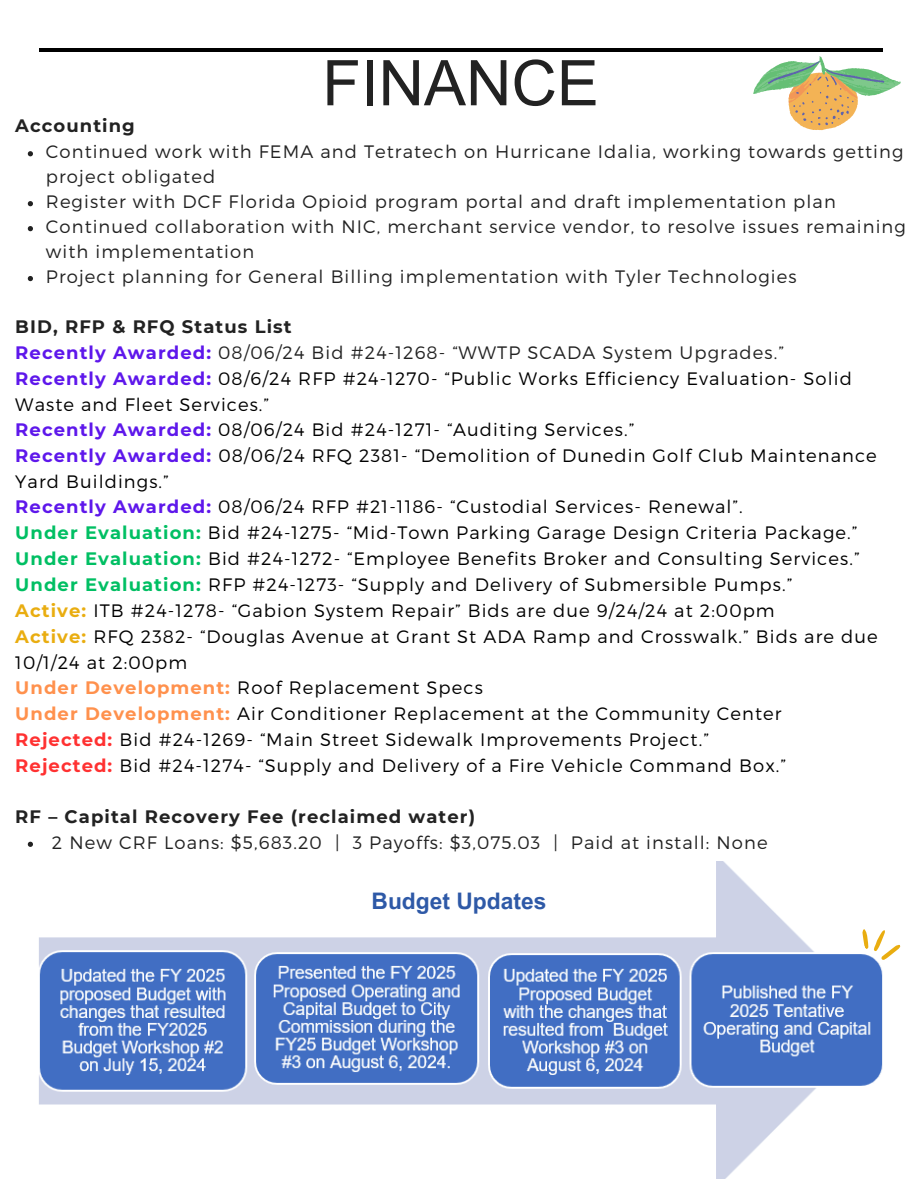
<style>
.page{position:relative;width:918px;height:1188px;background:#fff}
.page>*{position:absolute;margin:0;border:0;box-sizing:border-box;transform-origin:0 0}
.t1{font:63px "Arial MT Pro";color:#222}
.t2{font:700 22.8px "Arial MT Pro";color:#2e59a7}
.t3{font:300 18px/26px "Montserrat";letter-spacing:.06em;color:#000}
.t4{font:300 18px/24.9px "Montserrat";letter-spacing:.06em;color:#222}
.t5{font:700 18px "Montserrat";letter-spacing:.06em;color:#222}
.s1{font-weight:700;color:#5e17eb}
.s2{font-weight:700;color:#00bf63}
.s3{font-weight:700;color:#e9ad10}
.s4{font-weight:700;color:#ff914d}
.s5{font-weight:700;color:#ff3131}
</style>
<div class="page">
<hr style="left:39px;top:48px;width:843px;height:3px;background:#000">
<img style="left:39px;top:862px;width:844px;height:317px">
<svg style="left:28px;top:151px;width:5px;height:5px"></svg>
<svg style="left:28px;top:201px;width:5px;height:5px"></svg>
<svg style="left:28px;top:226px;width:5px;height:5px"></svg>
<svg style="left:28px;top:276px;width:5px;height:5px"></svg>
<svg style="left:28px;top:842px;width:5px;height:5px"></svg>
<svg style="left:753px;top:48px;width:148px;height:83px"></svg>
<svg style="left:857px;top:918px;width:44px;height:47px"></svg>
<p class="t1" style="left:322px;top:60px;width:278px">FINANCE</p>
<h1 class="t5" style="left:15px;top:115px;width:121px">Accounting</h1>
<h3 class="t4" style="left:46px;top:139px;width:859px">Continued work with FEMA and Tetratech on Hurricane Idalia, working towards getting project obligated</h3>
<p class="t4" style="left:46px;top:189px;width:791px">Register with DCF Florida Opioid program portal and draft implementation plan</p>
<p class="t4" style="left:46px;top:214px;width:862px">Continued collaboration with NIC, merchant service vendor, to resolve issues remaining with implementation</p>
<p class="t4" style="left:46px;top:263px;width:752px">Project planning for General Billing implementation with Tyler Technologies</p>
<p class="t5" style="left:15px;top:316px;width:278px">BID, RFP &amp; RFQ Status List</p>
<p class="t4" style="left:15px;top:339px;width:770px"><span class="s1">Recently Awarded:</span> 08/06/24 Bid #24-1268- “WWTP SCADA System Upgrades.”</p>
<p class="t3" style="left:15px;top:365px;width:838px"><span class="s1">Recently Awarded:</span> 08/6/24 RFP #24-1270- “Public Works Efficiency Evaluation- Solid<br>Waste and Fleet Services.”</p>
<p class="t3" style="left:15px;top:416px;width:620px"><span class="s1">Recently Awarded:</span> 08/06/24 Bid #24-1271- “Auditing Services.”</p>
<p class="t3" style="left:15px;top:442px;width:863px"><span class="s1">Recently Awarded:</span> 08/06/24 RFQ 2381- “Demolition of Dunedin Golf Club Maintenance<br>Yard Buildings.”</p>
<p class="t3" style="left:15px;top:493px;width:729px"><span class="s1">Recently Awarded:</span> 08/06/24 RFP #21-1186- “Custodial Services- Renewal”.</p>
<p class="t3" style="left:15px;top:519px;width:844px"><span class="s2">Under Evaluation:</span> Bid #24-1275- “Mid-Town Parking Garage Design Criteria Package.”</p>
<p class="t3" style="left:15px;top:545px;width:846px"><span class="s2">Under Evaluation:</span> Bid #24-1272- “Employee Benefits Broker and Consulting Services.”</p>
<p class="t3" style="left:15px;top:571px;width:778px"><span class="s2">Under Evaluation:</span> RFP #24-1273- “Supply and Delivery of Submersible Pumps.”</p>
<p class="t3" style="left:15px;top:597px;width:761px"><span class="s3">Active:</span> ITB #24-1278- “Gabion System Repair” Bids are due 9/24/24 at 2:00pm</p>
<p class="t3" style="left:15px;top:623px;width:864px"><span class="s3">Active:</span> RFQ 2382- “Douglas Avenue at Grant St ADA Ramp and Crosswalk.” Bids are due<br>10/1/24 at 2:00pm</p>
<p class="t3" style="left:15px;top:674px;width:469px"><span class="s4">Under Development:</span> Roof Replacement Specs</p>
<p class="t3" style="left:15px;top:700px;width:768px"><span class="s4">Under Development:</span> Air Conditioner Replacement at the Community Center</p>
<p class="t3" style="left:15px;top:726px;width:695px"><span class="s5">Rejected:</span> Bid #24-1269- “Main Street Sidewalk Improvements Project.”</p>
<p class="t3" style="left:15px;top:752px;width:772px"><span class="s5">Rejected:</span> Bid #24-1274- “Supply and Delivery of a Fire Vehicle Command Box.”</p>
<p class="t5" style="left:15px;top:806px;width:461px">RF – Capital Recovery Fee (reclaimed water)</p>
<h3 class="t4" style="left:52px;top:829px;width:717px">2 New CRF Loans: $5,683.20 | 3 Payoffs: $3,075.03 | Paid at install: None</h3>
<p class="t2" style="left:372px;top:892px;width:176px">Budget Updates</p>
</div>
